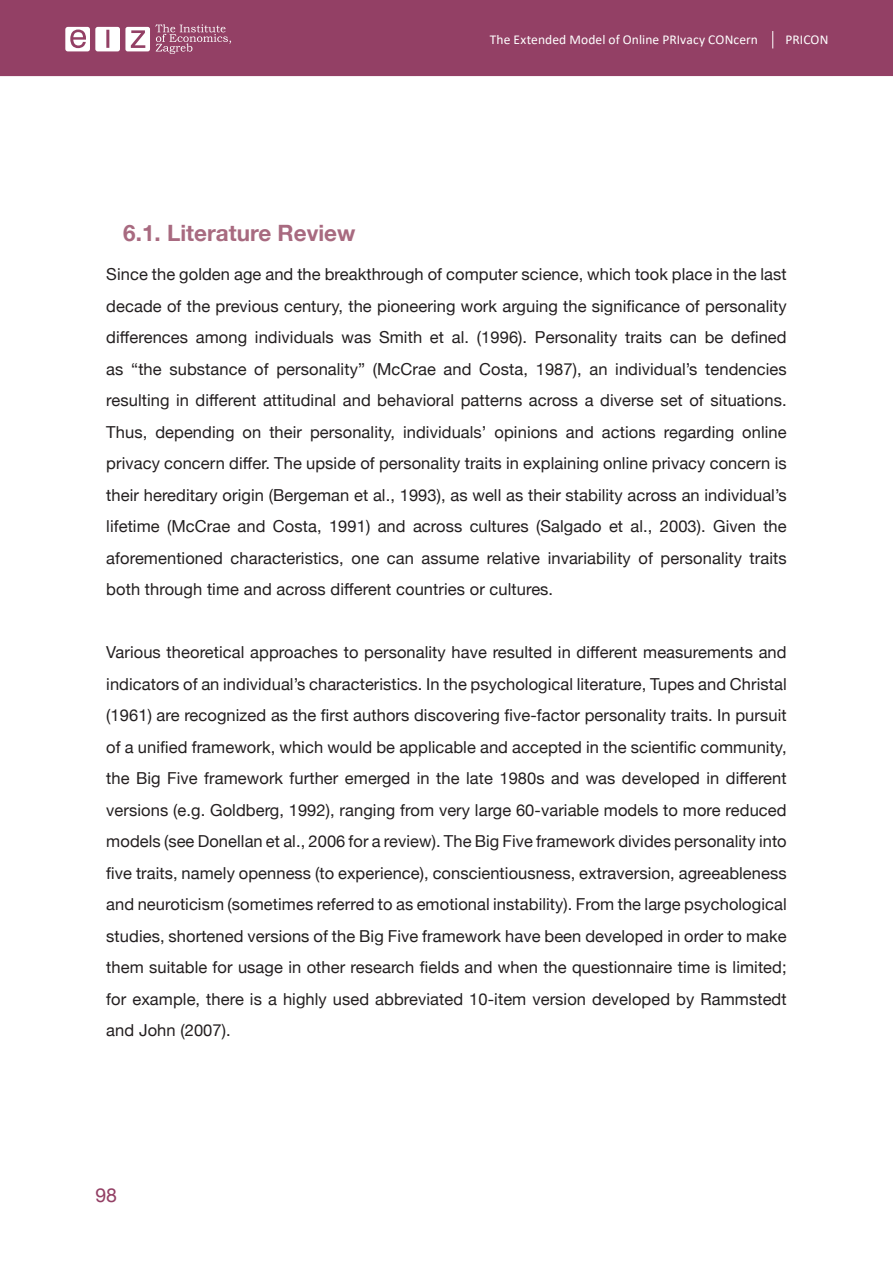
<style>
.page{position:relative;width:893px;height:1263px;background:#fff}
.page>*{position:absolute;margin:0;border:0;box-sizing:border-box;transform-origin:0 0}
.t1{font:700 22.5px "Helvetica Neue";color:#a86a80}
.t2{font:19.5px "Helvetica Neue";color:#934065}
.t3{font:16.5px/31.5px "Helvetica Neue";letter-spacing:.005em;color:#231f20;text-align:justify}
.t4{font:13.5px "Calibri";letter-spacing:.01em;color:#fff}
</style>
<div class="page">
<div style="left:0;top:0;width:893px;height:76px;background:#934065"></div>
<svg style="left:772px;top:31px;width:1px;height:17px"></svg>
<svg style="left:65px;top:24px;width:166px;height:30px"></svg>
<p class="t4" style="left:490px;top:30px;width:270px">The Extended Model of Online PRIvacy CONcern</p>
<p class="t4" style="left:785px;top:30px;width:44px">PRICON</p>
<h1 class="t1" style="left:123px;top:216px;width:234px">6.1. Literature Review</h1>
<p class="t3" style="left:106px;top:260px;width:682px">Since the golden age and the breakthrough of computer science, which took place in the last decade of the previous century, the pioneering work arguing the significance of personality differences among individuals was Smith et al. (1996). Personality traits can be defined as “the substance of personality” (McCrae and Costa, 1987), an individual’s tendencies resulting in different attitudinal and behavioral patterns across a diverse set of situations.<br>Thus, depending on their personality, individuals’ opinions and actions regarding online privacy concern differ. The upside of personality traits in explaining online privacy concern is their hereditary origin (Bergeman et al., 1993), as well as their stability across an individual’s lifetime (McCrae and Costa, 1991) and across cultures (Salgado et al., 2003). Given the aforementioned characteristics, one can assume relative invariability of personality traits both through time and across different countries or cultures.</p>
<p class="t3" style="left:106px;top:638px;width:682px">Various theoretical approaches to personality have resulted in different measurements and indicators of an individual’s characteristics. In the psychological literature, Tupes and Christal (1961) are recognized as the first authors discovering five-factor personality traits. In pursuit of a unified framework, which would be applicable and accepted in the scientific community, the Big Five framework further emerged in the late 1980s and was developed in different versions (e.g. Goldberg, 1992), ranging from very large 60-variable models to more reduced models (see Donellan et al., 2006 for a review). The Big Five framework divides personality into five traits, namely openness (to experience), conscientiousness, extraversion, agreeableness and neuroticism (sometimes referred to as emotional instability). From the large psychological studies, shortened versions of the Big Five framework have been developed in order to make them suitable for usage in other research fields and when the questionnaire time is limited; for example, there is a highly used abbreviated 10-item version developed by Rammstedt and John (2007).</p>
<p class="t2" style="left:95px;top:1181px;width:23px">98</p>
</div>
